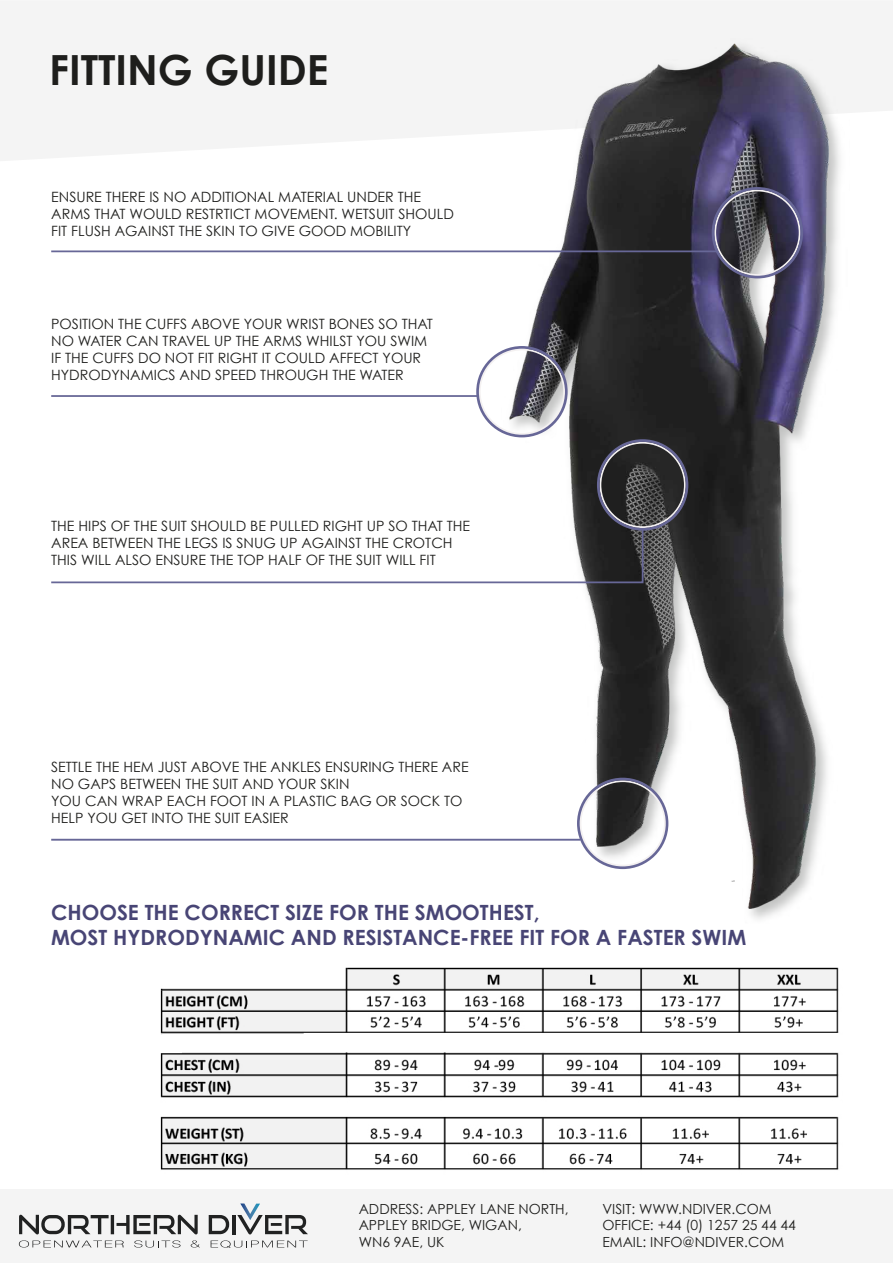
<style>
.page{position:relative;width:893px;height:1263px;background:#fff}
.page>*{position:absolute;margin:0;border:0;box-sizing:border-box;transform-origin:0 0}
.t1{font:700 41.55px "Century Gothic";color:#1e1e1c}
.t2{font:700 21px/25.2px "Century Gothic";color:#484575}
.t3{font:14.25px/17.1px "Century Gothic";color:#1e1e1c}
.t4{font:13.95px/16.6px "Century Gothic";color:#1e1e1c}
</style>
<div class="page">
<img style="left:160px;top:967px;width:679px;height:203px">
<svg style="left:0;top:1px;width:893px;height:160px;fill:#f4f4f4"></svg>
<div style="left:0;top:1190px;width:893px;height:73px;background:#f4f4f4"></div>
<svg style="left:19px;top:1215px;width:179px;height:19px"></svg>
<svg style="left:209px;top:1215px;width:20px;height:19px"></svg>
<hr style="left:232px;top:1215px;width:3px;height:19px;background:#212222">
<svg style="left:237px;top:1203px;width:71px;height:31px"></svg>
<svg style="left:19px;top:1240px;width:105px;height:7px"></svg>
<svg style="left:134px;top:1240px;width:47px;height:7px"></svg>
<svg style="left:191px;top:1240px;width:9px;height:7px"></svg>
<svg style="left:211px;top:1240px;width:97px;height:8px"></svg>
<img style="left:501px;top:36px;width:348px;height:883px">
<img style="left:509px;top:43px;width:320px;height:865px">
<svg style="left:712px;top:187px;width:91px;height:91px;background:#575568"></svg>
<hr style="left:51px;top:250px;width:667px;height:2px;background:#676797">
<hr style="left:51px;top:839px;width:529px;height:2px;background:#676797">
<svg style="left:51px;top:346px;width:637px;height:238px"></svg>
<svg style="left:577px;top:778px;width:91px;height:91px"></svg>
<h1 class="t1" style="left:49px;top:44px;width:281px">FITTING GUIDE</h1>
<p class="t3" style="left:51px;top:188px;width:404px">ENSURE THERE IS NO ADDITIONAL MATERIAL UNDER THE<br>ARMS THAT WOULD RESTRTICT MOVEMENT. WETSUIT SHOULD<br>FIT FLUSH AGAINST THE SKIN TO GIVE GOOD MOBILITY</p>
<p class="t3" style="left:51px;top:315px;width:383px">POSITION THE CUFFS ABOVE YOUR WRIST BONES SO THAT NO WATER CAN TRAVEL UP THE ARMS WHILST YOU SWIM IF THE CUFFS DO NOT FIT RIGHT IT COULD AFFECT YOUR HYDRODYNAMICS AND SPEED THROUGH THE WATER</p>
<p class="t3" style="left:51px;top:517px;width:420px">THE HIPS OF THE SUIT SHOULD BE PULLED RIGHT UP SO THAT THE<br>AREA BETWEEN THE LEGS IS SNUG UP AGAINST THE CROTCH<br>THIS WILL ALSO ENSURE THE TOP HALF OF THE SUIT WILL FIT</p>
<p class="t3" style="left:51px;top:758px;width:419px">SETTLE THE HEM JUST ABOVE THE ANKLES ENSURING THERE ARE NO GAPS BETWEEN THE SUIT AND YOUR SKIN<br>YOU CAN WRAP EACH FOOT IN A PLASTIC BAG OR SOCK TO HELP YOU GET INTO THE SUIT EASIER</p>
<h2 class="t2" style="left:51px;top:899px;width:697px">CHOOSE THE CORRECT SIZE FOR THE SMOOTHEST,<br>MOST HYDRODYNAMIC AND RESISTANCE-FREE FIT FOR A FASTER SWIM</h2>
<p class="t4" style="left:359px;top:1200px;width:211px">ADDRESS: APPLEY LANE NORTH,<br>APPLEY BRIDGE, WIGAN,<br>WN6 9AE, UK</p>
<p class="t4" style="left:602px;top:1200px;width:195px">VISIT: WWW.NDIVER.COM<br>OFFICE: +44 (0) 1257 25 44 44<br>EMAIL: INFO@NDIVER.COM</p>
</div>
